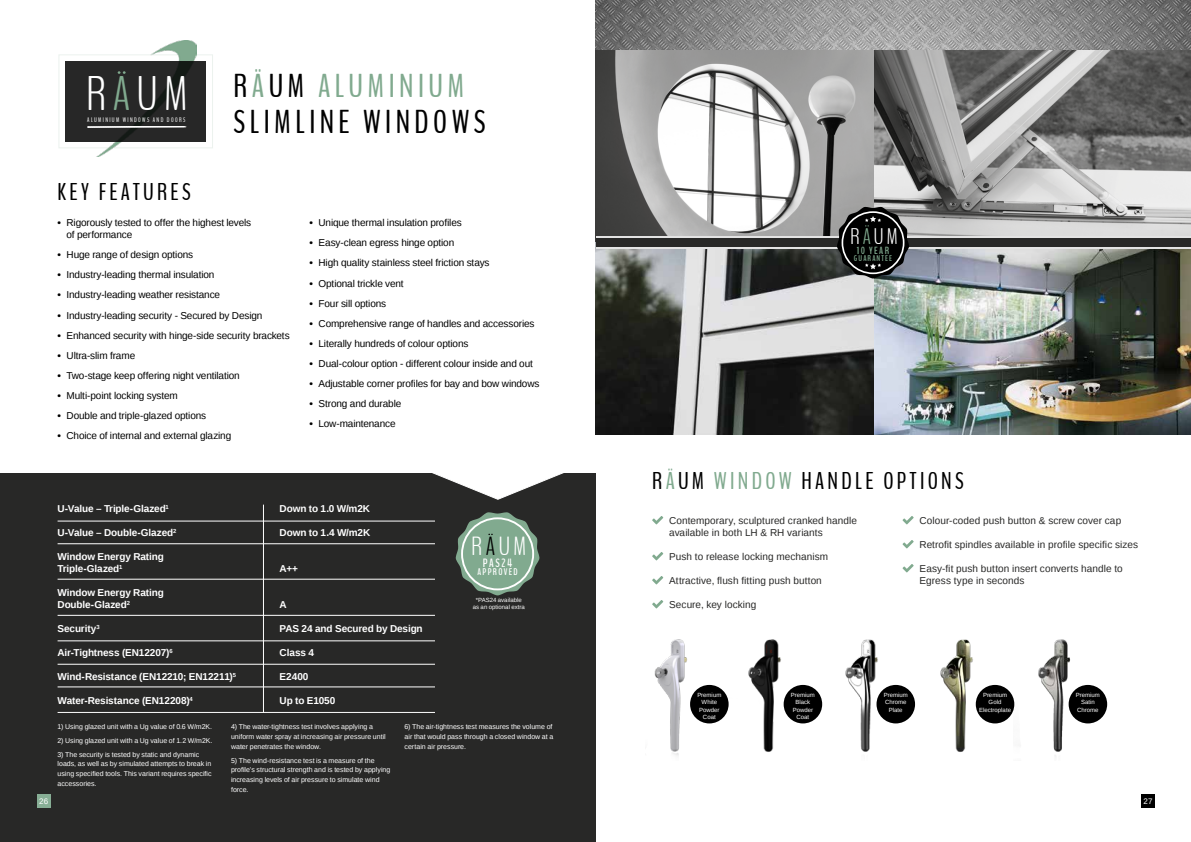
<style>
.page{position:relative;width:1191px;height:842px;background:#fff}
.page>*{position:absolute;margin:0;border:0;box-sizing:border-box;transform-origin:0 0}
.t1{font:33px/36px "Bench Nine";letter-spacing:.14em;color:#000;scale:.96 1}
.t2{font:300 26.2px "Bench Nine";color:#fff;scale:.96 1}
.t3{font:24.2px "Bench Nine";letter-spacing:.14em;color:#000;scale:.96 1}
.t4{font:300 22.5px "Bench Nine";color:#fff;scale:.96 1}
.t5{font:700 12px "Bench Nine";letter-spacing:.14em;color:#fff;scale:.96 1}
.t6{font:700 10.3px "Bench Nine";letter-spacing:.14em;color:#81aa8f;scale:.96 1}
.t7{font:10px/12px "Liberation Sans";letter-spacing:-.015em;color:#000}
.t8{font:10px/12px "Liberation Sans";letter-spacing:.005em;color:#282827}
.t9{font:700 10px/12px "Liberation Sans";letter-spacing:-.01em;color:#fff}
.t10{font:700 9.6px "Bench Nine";letter-spacing:.14em;color:#fff;scale:.96 1}
.t11{font:700 8.3px "Bench Nine";letter-spacing:.14em;color:#81aa8f;scale:.96 1}
.t12{font:8px "Liberation Sans";color:#fff}
.t13{font:7px/10px "Liberation Sans";color:#fff}
.t14{font:6.6px "Bench Nine";letter-spacing:.23em;color:#fff;scale:.91 1}
.t15{font:6px/7.2px "Liberation Sans";letter-spacing:.005em;color:#fff;text-align:center}
.s1{font-weight:300;font-size:48.3px;color:#fff}
.s2{font-weight:300;font-size:48.3px;color:#81aa8f}
.s3{color:#81aa8f}
.s4{font-weight:700}
.s5{color:#000}
</style>
<div class="page">
<div style="left:0;top:473px;width:595px;height:369px;background:#282827"></div>
<div style="left:1141px;top:794px;width:14px;height:14px;background:#000"></div>
<div style="left:37px;top:794px;width:14px;height:14px;background:#87ae95"></div>
<div style="left:58px;top:54px;width:155px;height:94px;border:1px solid #ecf2ee"></div>
<img style="left:93px;top:40px;width:104px;height:117px">
<svg style="left:65px;top:61px;width:141px;height:81px;background:#272727"></svg>
<svg style="left:76px;top:127px;width:110px;height:1px"></svg>
<svg style="left:118px;top:71px;width:8px;height:3px"></svg>
<hr style="left:58px;top:521px;width:377px;height:1px;background:#fff">
<hr style="left:58px;top:543px;width:377px;height:1px;background:#fff">
<hr style="left:58px;top:579px;width:377px;height:1px;background:#fff">
<hr style="left:58px;top:615px;width:377px;height:1px;background:#fff">
<hr style="left:58px;top:641px;width:377px;height:1px;background:#fff">
<hr style="left:58px;top:664px;width:377px;height:1px;background:#fff">
<hr style="left:58px;top:687px;width:377px;height:1px;background:#fff">
<hr style="left:58px;top:712px;width:377px;height:1px;background:#fff">
<hr style="left:263px;top:505px;width:1px;height:208px;background:#fff">
<svg style="left:455px;top:512px;width:85px;height:83px"></svg>
<svg style="left:432px;top:473px;width:132px;height:27px"></svg>
<img style="left:595px;top:0;width:596px;height:51px">
<img style="left:873px;top:51px;width:318px;height:186px">
<img style="left:595px;top:51px;width:278px;height:192px">
<img style="left:595px;top:243px;width:596px;height:192px">
<div style="left:596px;top:237px;width:595px;height:12px;background:#e3e3e3"></div>
<div style="left:596px;top:238px;width:595px;height:9px;background:#282827"></div>
<svg style="left:836px;top:206px;width:73px;height:72px;background:#343535"></svg>
<img style="left:654px;top:639px;width:70px;height:117px">
<img style="left:724px;top:639px;width:191px;height:113px">
<img style="left:915px;top:639px;width:193px;height:118px">
<svg style="left:652px;top:516px;width:11px;height:8px"></svg>
<svg style="left:652px;top:552px;width:11px;height:8px"></svg>
<svg style="left:652px;top:576px;width:11px;height:8px"></svg>
<svg style="left:652px;top:600px;width:11px;height:8px"></svg>
<svg style="left:902px;top:516px;width:11px;height:8px"></svg>
<svg style="left:902px;top:540px;width:11px;height:8px"></svg>
<svg style="left:902px;top:564px;width:11px;height:8px"></svg>
<div style="left:690px;top:685px;width:38px;height:38px;background:#000;border-radius:50%"></div>
<div style="left:783px;top:685px;width:39px;height:38px;background:#000;border-radius:50%"></div>
<div style="left:876px;top:685px;width:39px;height:38px;background:#000;border-radius:50%"></div>
<div style="left:975px;top:685px;width:39px;height:38px;background:#000;border-radius:50%"></div>
<div style="left:1068px;top:685px;width:39px;height:38px;background:#000;border-radius:50%"></div>
<h1 class="t1" style="left:233px;top:68px;width:264px;text-indent:-147px"><span class="s1">R</span><span class="s2">A</span><span class="s1">UM</span> R<span class="s3">Ä</span>UM <span class="s3">ALUMINIUM<br></span>SLIMLINE WINDOWS</h1>
<p class="t14" style="left:87px;top:115px;width:109px">ALUMINIUM WINDOWS AND DOORS</p>
<h3 class="t3" style="left:58px;top:176px;width:140px">KEY FEATURES</h3>
<p class="t7" style="left:67px;top:217px;width:186px;text-indent:-9px"><span class="s4">•</span> Rigorously tested to offer the highest levels of performance</p>
<p class="t7" style="left:58px;top:249px;width:137px"><span class="s4">•</span> Huge range of design options</p>
<p class="t7" style="left:58px;top:269px;width:158px"><span class="s4">•</span> Industry-leading thermal insulation</p>
<p class="t7" style="left:58px;top:289px;width:164px"><span class="s4">•</span> Industry-leading weather resistance</p>
<p class="t7" style="left:58px;top:309px;width:206px"><span class="s4">•</span> Industry-leading security - Secured by Design</p>
<p class="t7" style="left:58px;top:329px;width:234px"><span class="s4">•</span> Enhanced security with hinge-side security brackets</p>
<p class="t7" style="left:58px;top:349px;width:79px"><span class="s4">•</span> Ultra-slim frame</p>
<p class="t7" style="left:58px;top:369px;width:184px"><span class="s4">•</span> Two-stage keep offering night ventilation</p>
<p class="t7" style="left:58px;top:389px;width:122px"><span class="s4">•</span> Multi-point locking system</p>
<p class="t7" style="left:58px;top:409px;width:150px"><span class="s4">•</span> Double and triple-glazed options</p>
<p class="t7" style="left:58px;top:429px;width:175px"><span class="s4">•</span> Choice of internal and external glazing</p>
<p class="t7" style="left:309px;top:217px;width:154px"><span class="s4">•</span> Unique thermal insulation profiles</p>
<p class="t7" style="left:309px;top:237px;width:146px"><span class="s4">•</span> Easy-clean egress hinge option</p>
<p class="t7" style="left:309px;top:257px;width:181px"><span class="s4">•</span> High quality stainless steel friction stays</p>
<p class="t7" style="left:309px;top:277px;width:96px"><span class="s4">•</span> Optional trickle vent</p>
<p class="t7" style="left:309px;top:297px;width:78px"><span class="s4">•</span> Four sill options</p>
<p class="t7" style="left:309px;top:317px;width:226px"><span class="s4">•</span> Comprehensive range of handles and accessories</p>
<p class="t7" style="left:309px;top:337px;width:160px"><span class="s4">•</span> Literally hundreds of colour options</p>
<p class="t7" style="left:309px;top:357px;width:225px"><span class="s4">•</span> Dual-colour option - different colour inside and out</p>
<p class="t7" style="left:309px;top:377px;width:231px"><span class="s4">•</span> Adjustable corner profiles for bay and bow windows</p>
<p class="t7" style="left:309px;top:397px;width:93px"><span class="s4">•</span> Strong and durable</p>
<p class="t7" style="left:309px;top:418px;width:88px"><span class="s4">•</span> Low-maintenance</p>
<p class="t9" style="left:58px;top:502px;width:113px">U-Value – Triple-Glazed<sup>1</sup></p>
<p class="t9" style="left:280px;top:502px;width:92px">Down to 1.0 W/m2K</p>
<p class="t9" style="left:58px;top:526px;width:120px">U-Value – Double-Glazed<sup>2</sup></p>
<p class="t9" style="left:280px;top:526px;width:92px">Down to 1.4 W/m2K</p>
<p class="t9" style="left:58px;top:550px;width:108px">Window Energy Rating<br>Triple-Glazed<sup>1</sup></p>
<p class="t9" style="left:280px;top:562px;width:20px">A++</p>
<p class="t9" style="left:58px;top:586px;width:108px">Window Energy Rating<br>Double-Glazed<sup>2</sup></p>
<p class="t9" style="left:280px;top:598px;width:9px">A</p>
<h2 class="t2" style="left:471px;top:529px;width:58px">R<span class="s5">A</span>UM</h2>
<p class="t5" style="left:483px;top:555px;width:32px">PAS24</p>
<p class="t10" style="left:477px;top:566px;width:43px">APPROVED</p>
<p class="t15" style="left:473px;top:597px;width:54px">*PAS24 available as an optional extra</p>
<p class="t9" style="left:58px;top:622px;width:44px">Security<sup>3</sup></p>
<p class="t9" style="left:280px;top:622px;width:145px">PAS 24 and Secured by Design</p>
<p class="t9" style="left:58px;top:646px;width:117px">Air-Tightness (EN12207)<sup>6</sup></p>
<p class="t9" style="left:280px;top:646px;width:36px">Class 4</p>
<p class="t9" style="left:58px;top:670px;width:180px">Wind-Resistance (EN12210; EN12211)<sup>5</sup></p>
<p class="t9" style="left:280px;top:670px;width:30px">E2400</p>
<p class="t9" style="left:58px;top:694px;width:137px">Water-Resistance (EN12208)<sup>4</sup></p>
<p class="t9" style="left:280px;top:694px;width:57px">Up to E1050</p>
<p class="t13" style="left:58px;top:722px;width:156px">1) Using glazed unit with a Ug value of 0.6 W/m2K.</p>
<p class="t13" style="left:58px;top:736px;width:156px">2) Using glazed unit with a Ug value of 1.2 W/m2K.</p>
<p class="t13" style="left:58px;top:751px;width:155px;line-height:8.4px">3) The security is tested by static and dynamic loads, as well as by simulated attempts to break in</p>
<p class="t13" style="left:58px;top:769px;width:156px">using specified tools. This variant requires specific accessories.</p>
<p class="t13" style="left:231px;top:722px;width:156px">4) The water-tightness test involves applying a uniform water spray at increasing air pressure until water penetrates the window.</p>
<p class="t13" style="left:231px;top:757px;width:161px;line-height:8.4px">5) The wind-resistance test is a measure of the profile’s structural strength and is tested by applying</p>
<p class="t13" style="left:231px;top:775px;width:150px">increasing levels of air pressure to simulate wind force.</p>
<p class="t13" style="left:404px;top:722px;width:150px">6) The air-tightness test measures the volume of air that would pass through a closed window at a certain air pressure.</p>
<h3 class="t4" style="left:850px;top:221px;width:50px">R<span class="s3">A</span>UM</h3>
<p class="t6" style="left:857px;top:243px;width:35px">10 YEAR</p>
<p class="t11" style="left:854px;top:253px;width:41px">GUARANTEE</p>
<h3 class="t3" style="left:652px;top:465px;width:326px">R<span class="s3">Ä</span>UM <span class="s3">WINDOW</span> HANDLE OPTIONS</h3>
<p class="t8" style="left:669px;top:515px;width:189px">Contemporary, sculptured cranked handle available in both LH &amp; RH variants</p>
<p class="t8" style="left:669px;top:551px;width:160px">Push to release locking mechanism</p>
<p class="t8" style="left:669px;top:575px;width:154px">Attractive, flush fitting push button</p>
<p class="t8" style="left:669px;top:599px;width:89px">Secure, key locking</p>
<p class="t8" style="left:919px;top:515px;width:203px">Colour-coded push button &amp; screw cover cap</p>
<p class="t8" style="left:919px;top:539px;width:220px">Retrofit spindles available in profile specific sizes</p>
<p class="t8" style="left:919px;top:563px;width:205px">Easy-fit push button insert converts handle to<br>Egress type in seconds</p>
<p class="t15" style="left:697px;top:692px;width:26px">Premium<br>White<br>Powder<br>Coat</p>
<p class="t15" style="left:791px;top:692px;width:26px">Premium<br>Black<br>Powder<br>Coat</p>
<p class="t15" style="left:883px;top:692px;width:26px">Premium<br>Chrome<br>Plate</p>
<p class="t15" style="left:979px;top:692px;width:33px">Premium<br>Gold<br>Electroplate</p>
<p class="t15" style="left:1076px;top:692px;width:26px">Premium<br>Satin<br>Chrome</p>
<p class="t12" style="left:39px;top:796px;width:11px">0 62</p>
<p class="t12" style="left:1143px;top:796px;width:11px">0 72</p>
</div>
